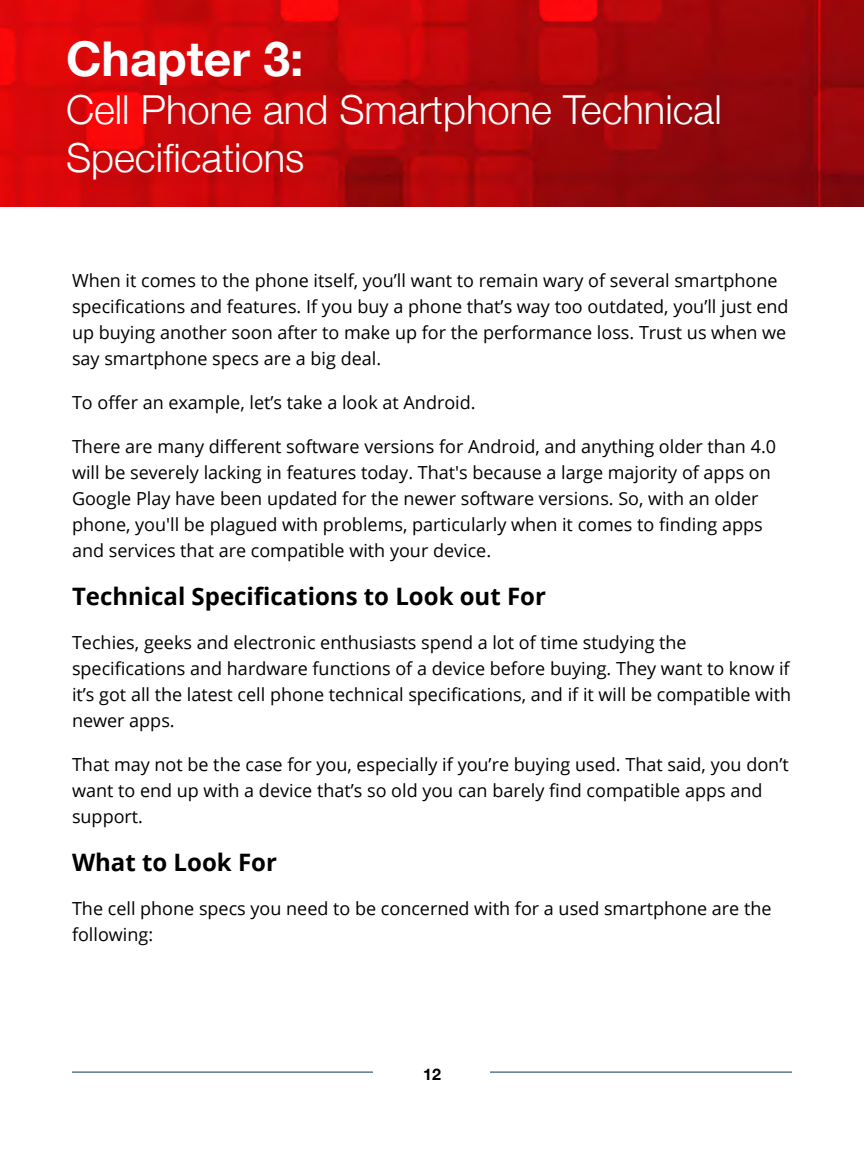
<style>
.page{position:relative;width:864px;height:1152px;background:#fff}
.page>*{position:absolute;margin:0;border:0;box-sizing:border-box;transform-origin:0 0}
.t1{font:700 48px "Helvetica Neue";color:#fff}
.t2{font:300 40px/48px "Helvetica Neue";color:#fff}
.t3{font:700 24px "Open Sans";color:#000}
.t4{font:18px/26px "Open Sans";color:#000}
.t5{font:700 16px "Helvetica Neue";color:#000101}
</style>
<div class="page">
<hr style="left:72px;top:1072px;width:720px;height:1px;background:#063a5e">
<div style="left:374px;top:1064px;width:116px;height:16px;background:#fff"></div>
<img style="left:0;top:0;width:864px;height:206px">
<h1 class="t1" style="left:66px;top:21px;width:239px">Chapter 3:</h1>
<h2 class="t2" style="left:66px;top:84px;width:657px">Cell Phone and Smartphone Technical<br>Specifications</h2>
<p class="t4" style="left:72px;top:267px;width:718px">When it comes to the phone itself, you’ll want to remain wary of several smartphone specifications and features. If you buy a phone that’s way too outdated, you’ll just end up buying another soon after to make up for the performance loss. Trust us when we say smartphone specs are a big deal.</p>
<p class="t4" style="left:72px;top:389px;width:405px">To offer an example, let’s take a look at Android.</p>
<p class="t4" style="left:72px;top:433px;width:706px">There are many different software versions for Android, and anything older than 4.0 will be severely lacking in features today. That's because a large majority of apps on Google Play have been updated for the newer software versions. So, with an older phone, you'll be plagued with problems, particularly when it comes to finding apps and services that are compatible with your device.</p>
<h3 class="t3" style="left:72px;top:580px;width:476px">Technical Specifications to Look out For</h3>
<p class="t4" style="left:72px;top:629px;width:721px">Techies, geeks and electronic enthusiasts spend a lot of time studying the specifications and hardware functions of a device before buying. They want to know if it’s got all the latest cell phone technical specifications, and if it will be compatible with newer apps.</p>
<p class="t4" style="left:72px;top:751px;width:718px">That may not be the case for you, especially if you’re buying used. That said, you don’t want to end up with a device that’s so old you can barely find compatible apps and support.</p>
<h3 class="t3" style="left:72px;top:846px;width:206px">What to Look For</h3>
<p class="t4" style="left:72px;top:895px;width:701px">The cell phone specs you need to be concerned with for a used smartphone are the following:</p>
<p class="t5" style="left:423px;top:1062px;width:19px">12</p>
</div>
